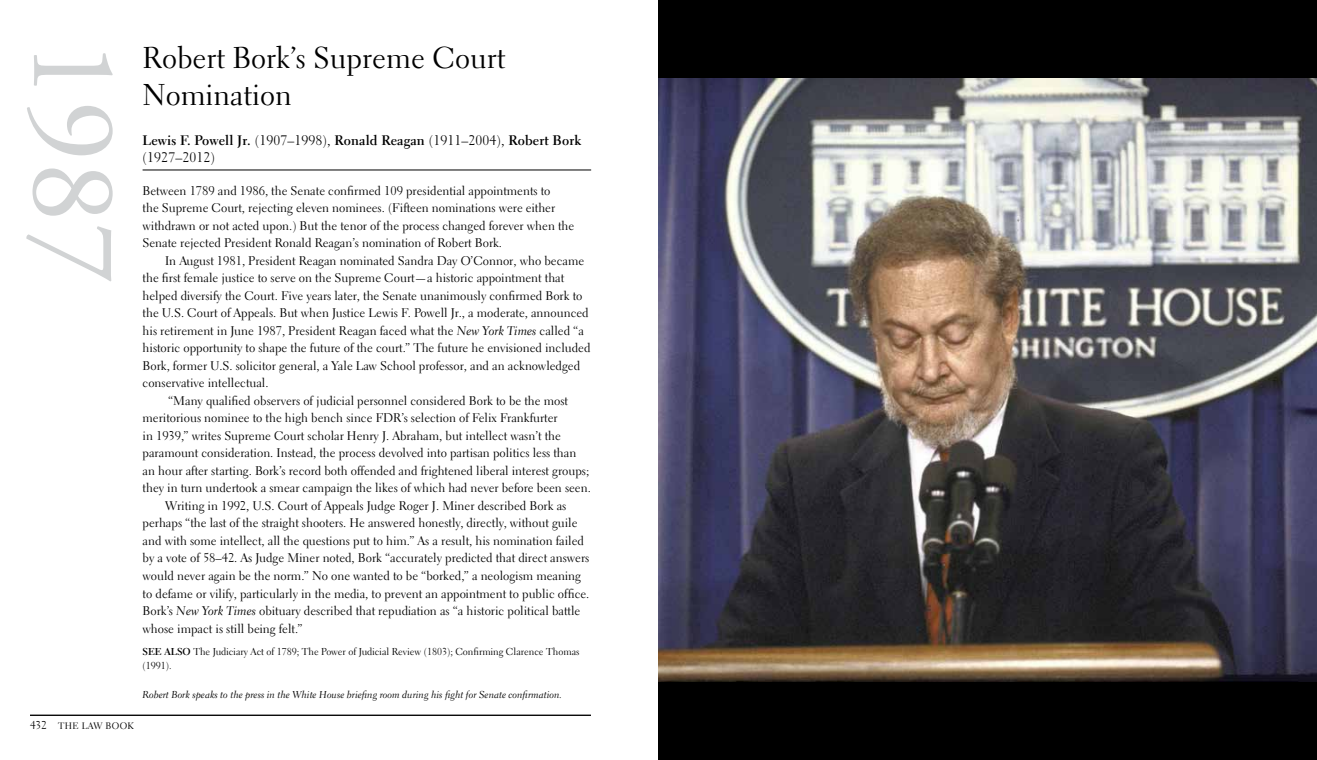
<style>
.page{position:relative;width:1317px;height:760px;background:#fff}
.page>*{position:absolute;margin:0;border:0;box-sizing:border-box;transform-origin:0 0}
.t1{font:122.5px "Adobe Garamond";color:#d1d3d4}
.t2{font:30px/36.2px "Electra LH";color:#000}
.t3{font:700 13.75px/17.5px "Electra LH";letter-spacing:.01em;color:#000}
.t4{font:12.5px/17.5px "Electra LH";color:#000}
.t5{font:10px/13.8px "Electra LH";color:#000}
.t6{font:10px "Electra LH Cursive";color:#000}
.t7{font:9.38px "Electra LH";letter-spacing:.04em;color:#000}
.s1{font-weight:400}
.s2{font-family:"Electra LH Cursive"}
.s3{font-weight:700}
.s4{font-size:11.25px}
</style>
<div class="page">
<div style="left:658px;top:0;width:658px;height:759px;background:#000"></div>
<img style="left:658px;top:79px;width:658px;height:602px">
<hr style="left:30px;top:714px;width:561px;height:1px;background:#000">
<hr style="left:142px;top:170px;width:449px;height:1px;background:#000">
<h1 class="t1" style="left:138px;top:39px;width:246px;rotate:90deg">1987</h1>
<h2 class="t2" style="left:142px;top:40px;width:364px">Robert Bork’s Supreme Court<br>Nomination</h2>
<p class="t3" style="left:142px;top:131px;width:440px">Lewis F. Powell Jr. <span class="s1">(1907–1998),</span> Ronald Reagan <span class="s1">(1911–2004),</span> Robert Bork <span class="s1">(1927–2012)</span></p>
<p class="t4" style="left:142px;top:182px;width:433px">Between 1789 and 1986, the Senate confirmed 109 presidential appointments to<br>the Supreme Court, rejecting eleven nominees. (Fifteen nominations were either withdrawn or not acted upon.) But the tenor of the process changed forever when the Senate rejected President Ronald Reagan’s nomination of Robert Bork.</p>
<p class="t4" style="left:165px;top:252px;width:420px">In August 1981, President Reagan nominated Sandra Day O’Connor, who became</p>
<p class="t4" style="left:142px;top:269px;width:423px">the first female justice to serve on the Supreme Court—a historic appointment that</p>
<p class="t4" style="left:142px;top:287px;width:441px">helped diversify the Court. Five years later, the Senate unanimously confirmed Bork to</p>
<p class="t4" style="left:142px;top:304px;width:447px">the U.S. Court of Appeals. But when Justice Lewis F. Powell Jr., a moderate, announced</p>
<p class="t4" style="left:142px;top:322px;width:443px">his retirement in June 1987, President Reagan faced what the <span class="s2">New York Times</span> called “a</p>
<p class="t4" style="left:142px;top:339px;width:449px">historic opportunity to shape the future of the court.” The future he envisioned included</p>
<p class="t4" style="left:142px;top:357px;width:439px">Bork, former U.S. solicitor general, a Yale Law School professor, and an acknowledged</p>
<p class="t4" style="left:142px;top:374px;width:127px">conservative intellectual.</p>
<p class="t4" style="left:168px;top:392px;width:401px">“Many qualified observers of judicial personnel considered Bork to be the most</p>
<p class="t4" style="left:142px;top:409px;width:416px">meritorious nominee to the high bench since FDR’s selection of Felix Frankfurter</p>
<p class="t4" style="left:142px;top:427px;width:420px">in 1939,” writes Supreme Court scholar Henry J. Abraham, but intellect wasn’t the</p>
<p class="t4" style="left:142px;top:444px;width:435px">paramount consideration. Instead, the process devolved into partisan politics less than</p>
<p class="t4" style="left:142px;top:462px;width:448px">an hour after starting. Bork’s record both offended and frightened liberal interest groups;</p>
<p class="t4" style="left:142px;top:479px;width:449px">they in turn undertook a smear campaign the likes of which had never before been seen.</p>
<p class="t4" style="left:165px;top:497px;width:403px">Writing in 1992, U.S. Court of Appeals Judge Roger J. Miner described Bork as</p>
<p class="t4" style="left:142px;top:514px;width:436px">perhaps “the last of the straight shooters. He answered honestly, directly, without guile</p>
<p class="t4" style="left:142px;top:532px;width:443px">and with some intellect, all the questions put to him.” As a result, his nomination failed</p>
<p class="t4" style="left:142px;top:549px;width:448px">by a vote of 58–42. As Judge Miner noted, Bork “accurately predicted that direct answers</p>
<p class="t4" style="left:142px;top:567px;width:440px">would never again be the norm.” No one wanted to be “borked,” a neologism meaning</p>
<p class="t4" style="left:142px;top:584px;width:448px">to defame or vilify, particularly in the media, to prevent an appointment to public office.</p>
<p class="t4" style="left:142px;top:602px;width:439px">Bork’s <span class="s2">New York Times</span> obituary described that repudiation as “a historic political battle</p>
<p class="t4" style="left:142px;top:619px;width:161px">whose impact is still being felt.”</p>
<p class="t5" style="left:142px;top:644px;width:438px"><span class="s3">SEE ALSO</span> The Judiciary Act of 1789; The Power of Judicial Review (1803); Confirming Clarence Thomas (1991).</p>
<p class="t7" style="left:30px;top:719px;width:105px"><span class="s4">432</span> THE LAW BOOK</p>
<p class="t6" style="left:142px;top:688px;width:421px">Robert Bork speaks to the press in the White House briefing room during his fight for Senate confirmation.</p>
</div>
